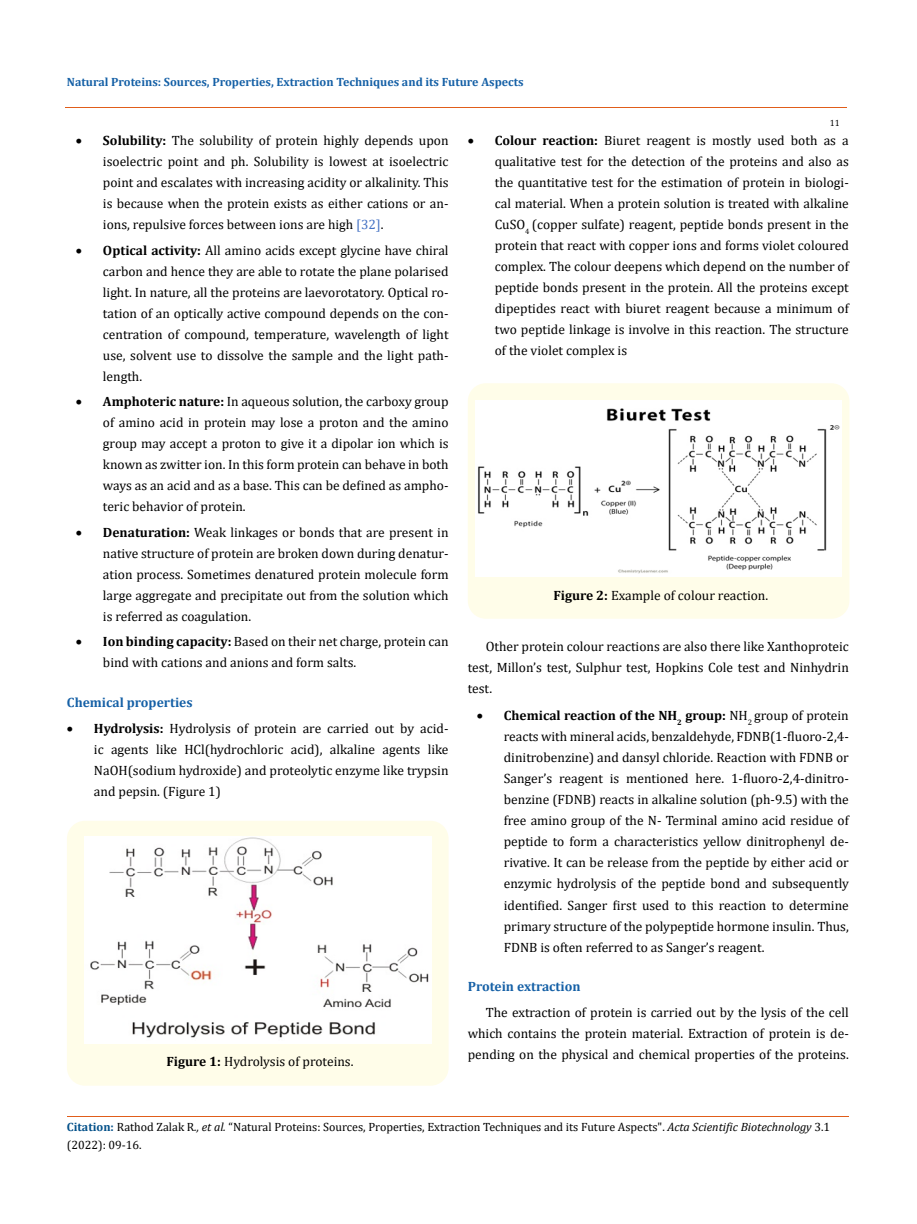
<style>
.page{position:relative;width:917px;height:1224px;background:#fff}
.page>*{position:absolute;margin:0;border:0;box-sizing:border-box;transform-origin:0 0}
.t1{font:13.5px/21px "Cambria";color:#000;text-align:justify}
.t2{font:700 13.5px "Cambria";color:#1560a6}
.t3{font:12px/18px "Cambria";color:#000}
.t4{font:700 12px "Cambria";color:#1560a6}
.t5{font:9px "Cambria";color:#000}
.s1{font-weight:700}
.s2{color:#4472c4}
.s3{font-weight:700;color:#035089}
.s4{font-style:italic}
</style>
<div class="page">
<div style="left:67px;top:821px;width:381px;height:265px;background:#fffde9;border-radius:18px"></div>
<img style="left:84px;top:836px;width:348px;height:207px">
<div style="left:468px;top:383px;width:381px;height:236px;background:#fffde9;border-radius:18px"></div>
<img style="left:475px;top:401px;width:366px;height:176px">
<hr style="left:65px;top:108px;width:782px;height:1px;background:#e05d1a">
<hr style="left:67px;top:1116px;width:781px;height:1px;background:#e05d1a">
<p class="t4" style="left:67px;top:73px;width:458px">Natural Proteins: Sources, Properties, Extraction Techniques and its Future Aspects</p>
<p class="t5" style="left:829px;top:118px;width:11px">11</p>
<p class="t1" style="left:103px;top:130px;width:347px;text-indent:-27px">• <span class="s1">Solubility:</span> The solubility of protein highly depends upon isoelectric point and ph. Solubility is lowest at isoelectric point and escalates with increasing acidity or alkalinity. This is because when the protein exists as either cations or an&shy;ions, repulsive forces between ions are high <span class="s2">[32]</span>.</p>
<p class="t1" style="left:103px;top:240px;width:347px;text-indent:-27px">• <span class="s1">Optical activity:</span> All amino acids except glycine have chiral carbon and hence they are able to rotate the plane polarised light. In nature, all the proteins are laevorotatory. Optical ro&shy;tation of an optically active compound depends on the con&shy;centration of compound, temperature, wavelength of light use, solvent use to dissolve the sample and the light path&shy;length.</p>
<p class="t1" style="left:103px;top:391px;width:347px;text-indent:-27px">• <span class="s1">Amphoteric nature:</span> In aqueous solution, the carboxy group of amino acid in protein may lose a proton and the amino group may accept a proton to give it a dipolar ion which is known as zwitter ion. In this form protein can behave in both ways as an acid and as a base. This can be defined as ampho&shy;teric behavior of protein.</p>
<p class="t1" style="left:103px;top:522px;width:347px;text-indent:-27px">• <span class="s1">Denaturation:</span> Weak linkages or bonds that are present in native structure of protein are broken down during denatur&shy;ation process. Sometimes denatured protein molecule form large aggregate and precipitate out from the solution which is referred as coagulation.</p>
<p class="t1" style="left:103px;top:631px;width:347px;text-indent:-27px">• <span class="s1">Ion binding capacity:</span> Based on their net charge, protein can bind with cations and anions and form salts.</p>
<p class="t2" style="left:67px;top:693px;width:127px">Chemical properties</p>
<p class="t1" style="left:94px;top:718px;width:356px;text-indent:-27px">• <span class="s1">Hydrolysis:</span> Hydrolysis of protein are carried out by acid&shy;ic agents like HCl(hydrochloric acid), alkaline agents like NaOH(sodium hydroxide) and proteolytic enzyme like trypsin and pepsin. (Figure 1)</p>
<p class="t1" style="left:166px;top:1051px;width:189px"><span class="s1">Figure 1:</span> Hydrolysis of proteins.</p>
<p class="t1" style="left:495px;top:130px;width:355px;text-indent:-27px">• <span class="s1">Colour reaction:</span> Biuret reagent is mostly used both as a qualitative test for the detection of the proteins and also as the quantitative test for the estimation of protein in biologi&shy;cal material. When a protein solution is treated with alkaline CuSO<sub>4</sub> (copper sulfate) reagent, peptide bonds present in the protein that react with copper ions and forms violet coloured complex. The colour deepens which depend on the number of peptide bonds present in the protein. All the proteins except dipeptides react with biuret reagent because a minimum of two peptide linkage is involve in this reaction. The structure of the violet complex is</p>
<p class="t1" style="left:553px;top:585px;width:216px"><span class="s1">Figure 2:</span> Example of colour reaction.</p>
<p class="t1" style="left:468px;top:636px;width:382px;text-indent:18px">Other protein colour reactions are also there like Xanthoproteic test, Millon’s test, Sulphur test, Hopkins Cole test and Ninhydrin test.</p>
<p class="t1" style="left:504px;top:705px;width:346px;text-indent:-27px">• <span class="s1">Chemical reaction of the NH</span><sub>2</sub> <span class="s1">group:</span> NH<sub>2</sub> group of protein reacts with mineral acids, benzaldehyde, FDNB(1-fluoro-2,4- dinitrobenzine) and dansyl chloride. Reaction with FDNB or Sanger’s reagent is mentioned here. 1-fluoro-2,4-dinitro&shy;benzine (FDNB) reacts in alkaline solution (ph-9.5) with the free amino group of the N- Terminal amino acid residue of peptide to form a characteristics yellow dinitrophenyl de&shy;rivative. It can be release from the peptide by either acid or enzymic hydrolysis of the peptide bond and subsequently identified. Sanger first used to this reaction to determine primary structure of the polypeptide hormone insulin. Thus, FDNB is often referred to as Sanger’s reagent.</p>
<p class="t2" style="left:468px;top:977px;width:114px">Protein extraction</p>
<p class="t1" style="left:468px;top:1002px;width:382px;text-indent:18px">The extraction of protein is carried out by the lysis of the cell which contains the protein material. Extraction of protein is de&shy;pending on the physical and chemical properties of the proteins.</p>
<p class="t3" style="left:67px;top:1118px;width:764px"><span class="s3">Citation:</span> Rathod Zalak R<span class="s4">., et al.</span> “Natural Proteins: Sources, Properties, Extraction Techniques and its Future Aspects". <span class="s4">Acta Scientific Biotechnology</span> 3.1 (2022): 09-16.</p>
</div>
